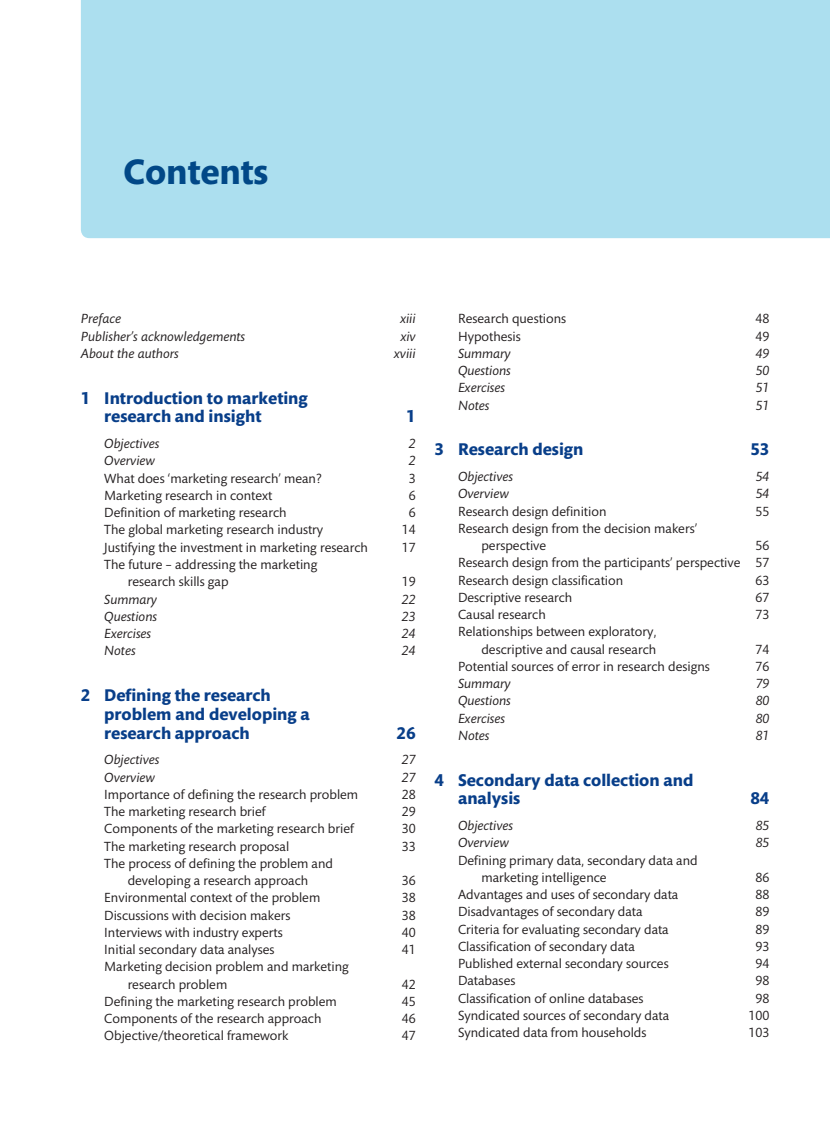
<style>
.page{position:relative;width:830px;height:1127px;background:#fff}
.page>*{position:absolute;margin:0;border:0;box-sizing:border-box;transform-origin:0 0}
.t1{font:700 36px "Mundo Sans Pro";color:#014887}
.t2{font:700 17.25px/18.8px "Mundo Sans Pro";color:#083e89}
.t3{font:13.5px/17.2px "Mundo Sans Pro";color:#231f20}
.t4{font:italic 13.5px "Mundo Sans Pro";color:#231f20}
</style>
<div class="page">
<div style="left:81px;top:0;width:748px;height:238px;background:#acdfef"></div>
<h1 class="t1" style="left:123px;top:151px;width:146px">Contents</h1>
<p class="t4" style="left:81px;top:311px;width:42px">Preface</p>
<p class="t4" style="left:400px;top:311px;width:17px">xiii</p>
<p class="t4" style="left:81px;top:328px;width:166px">Publisher’s acknowledgements</p>
<p class="t4" style="left:400px;top:328px;width:17px">xiv</p>
<p class="t4" style="left:81px;top:345px;width:99px">About the authors</p>
<p class="t4" style="left:394px;top:345px;width:23px">xviii</p>
<p class="t2" style="left:104px;top:389px;width:205px;text-indent:-23px">1 Introduction to marketing research and insight</p>
<p class="t2" style="left:406px;top:407px;width:11px">1</p>
<p class="t4" style="left:104px;top:436px;width:57px">Objectives</p>
<p class="t4" style="left:408px;top:436px;width:8px">2</p>
<p class="t4" style="left:104px;top:453px;width:52px">Overview</p>
<p class="t4" style="left:408px;top:453px;width:8px">2</p>
<p class="t3" style="left:104px;top:470px;width:219px">What does ‘marketing research’ mean?</p>
<p class="t3" style="left:408px;top:470px;width:8px">3</p>
<p class="t3" style="left:104px;top:487px;width:169px">Marketing research in context</p>
<p class="t3" style="left:408px;top:487px;width:8px">6</p>
<p class="t3" style="left:104px;top:504px;width:184px">Definition of marketing research</p>
<p class="t3" style="left:408px;top:504px;width:8px">6</p>
<p class="t3" style="left:104px;top:521px;width:220px">The global marketing research industry</p>
<p class="t3" style="left:401px;top:521px;width:15px">14</p>
<p class="t3" style="left:104px;top:539px;width:265px">Justifying the investment in marketing research</p>
<p class="t3" style="left:401px;top:539px;width:15px">17</p>
<p class="t3" style="left:128px;top:556px;width:191px;text-indent:-23px">The future – addressing the marketing research skills gap</p>
<p class="t3" style="left:401px;top:573px;width:15px">19</p>
<p class="t4" style="left:104px;top:591px;width:54px">Summary</p>
<p class="t4" style="left:402px;top:591px;width:15px">22</p>
<p class="t4" style="left:104px;top:608px;width:54px">Questions</p>
<p class="t4" style="left:402px;top:608px;width:15px">23</p>
<p class="t4" style="left:104px;top:625px;width:48px">Exercises</p>
<p class="t4" style="left:402px;top:625px;width:15px">24</p>
<p class="t4" style="left:104px;top:643px;width:33px">Notes</p>
<p class="t4" style="left:402px;top:643px;width:15px">24</p>
<p class="t2" style="left:104px;top:686px;width:207px;text-indent:-23px">2 Defining the research problem and developing a research approach</p>
<p class="t2" style="left:396px;top:723px;width:21px">26</p>
<p class="t4" style="left:104px;top:752px;width:57px">Objectives</p>
<p class="t4" style="left:402px;top:752px;width:15px">27</p>
<p class="t4" style="left:104px;top:769px;width:52px">Overview</p>
<p class="t4" style="left:402px;top:769px;width:15px">27</p>
<p class="t3" style="left:104px;top:786px;width:255px">Importance of defining the research problem</p>
<p class="t3" style="left:401px;top:786px;width:15px">28</p>
<p class="t3" style="left:104px;top:803px;width:163px">The marketing research brief</p>
<p class="t3" style="left:401px;top:803px;width:15px">29</p>
<p class="t3" style="left:104px;top:820px;width:251px">Components of the marketing research brief</p>
<p class="t3" style="left:401px;top:820px;width:15px">30</p>
<p class="t3" style="left:104px;top:837px;width:186px">The marketing research proposal</p>
<p class="t3" style="left:401px;top:837px;width:15px">33</p>
<p class="t3" style="left:104px;top:855px;width:230px;text-align:center">The process of defining the problem and developing a research approach</p>
<p class="t3" style="left:401px;top:872px;width:15px">36</p>
<p class="t3" style="left:104px;top:889px;width:217px">Environmental context of the problem</p>
<p class="t3" style="left:401px;top:889px;width:15px">38</p>
<p class="t3" style="left:104px;top:906px;width:188px">Discussions with decision makers</p>
<p class="t3" style="left:401px;top:906px;width:15px">38</p>
<p class="t3" style="left:104px;top:924px;width:180px">Interviews with industry experts</p>
<p class="t3" style="left:401px;top:924px;width:15px">40</p>
<p class="t3" style="left:104px;top:941px;width:172px">Initial secondary data analyses</p>
<p class="t3" style="left:401px;top:941px;width:15px">41</p>
<p class="t3" style="left:128px;top:958px;width:222px;text-indent:-23px">Marketing decision problem and marketing research problem</p>
<p class="t3" style="left:401px;top:975px;width:15px">42</p>
<p class="t3" style="left:104px;top:993px;width:234px">Defining the marketing research problem</p>
<p class="t3" style="left:401px;top:993px;width:15px">45</p>
<p class="t3" style="left:104px;top:1010px;width:218px">Components of the research approach</p>
<p class="t3" style="left:401px;top:1010px;width:15px">46</p>
<p class="t3" style="left:104px;top:1027px;width:185px">Objective/theoretical framework</p>
<p class="t3" style="left:401px;top:1027px;width:15px">47</p>
<p class="t3" style="left:458px;top:310px;width:110px">Research questions</p>
<p class="t3" style="left:755px;top:310px;width:15px">48</p>
<p class="t3" style="left:458px;top:327px;width:64px">Hypothesis</p>
<p class="t3" style="left:755px;top:327px;width:15px">49</p>
<p class="t4" style="left:458px;top:345px;width:54px">Summary</p>
<p class="t4" style="left:755px;top:345px;width:15px">49</p>
<p class="t4" style="left:458px;top:363px;width:54px">Questions</p>
<p class="t4" style="left:755px;top:363px;width:15px">50</p>
<p class="t4" style="left:458px;top:380px;width:48px">Exercises</p>
<p class="t4" style="left:755px;top:380px;width:15px">51</p>
<p class="t4" style="left:458px;top:397px;width:33px">Notes</p>
<p class="t4" style="left:755px;top:397px;width:15px">51</p>
<p class="t2" style="left:434px;top:440px;width:150px">3 Research design</p>
<p class="t2" style="left:750px;top:440px;width:21px">53</p>
<p class="t4" style="left:458px;top:469px;width:57px">Objectives</p>
<p class="t4" style="left:755px;top:469px;width:15px">54</p>
<p class="t4" style="left:458px;top:486px;width:52px">Overview</p>
<p class="t4" style="left:755px;top:486px;width:15px">54</p>
<p class="t3" style="left:458px;top:502px;width:150px">Research design definition</p>
<p class="t3" style="left:755px;top:502px;width:15px">55</p>
<p class="t3" style="left:481px;top:520px;width:217px;text-indent:-23px">Research design from the decision makers’ perspective</p>
<p class="t3" style="left:458px;top:537px;width:313px;text-align:justify;text-indent:297px">56<br>Research design from the participants’ perspective 57<br>Research design classification</p>
<p class="t3" style="left:755px;top:571px;width:15px">63</p>
<p class="t3" style="left:458px;top:589px;width:116px">Descriptive research</p>
<p class="t3" style="left:755px;top:589px;width:15px">67</p>
<p class="t3" style="left:458px;top:606px;width:89px">Causal research</p>
<p class="t3" style="left:755px;top:606px;width:15px">73</p>
<p class="t3" style="left:458px;top:623px;width:200px;text-align:right">Relationships between exploratory, descriptive and causal research</p>
<p class="t3" style="left:755px;top:640px;width:15px">74</p>
<p class="t3" style="left:458px;top:658px;width:253px">Potential sources of error in research designs</p>
<p class="t3" style="left:755px;top:658px;width:15px">76</p>
<p class="t4" style="left:458px;top:676px;width:54px">Summary</p>
<p class="t4" style="left:755px;top:676px;width:15px">79</p>
<p class="t4" style="left:458px;top:693px;width:54px">Questions</p>
<p class="t4" style="left:755px;top:693px;width:15px">80</p>
<p class="t4" style="left:458px;top:710px;width:48px">Exercises</p>
<p class="t4" style="left:755px;top:710px;width:15px">80</p>
<p class="t4" style="left:458px;top:727px;width:33px">Notes</p>
<p class="t4" style="left:755px;top:727px;width:15px">81</p>
<p class="t2" style="left:458px;top:770px;width:237px;text-indent:-23px">4 Secondary data collection and analysis</p>
<p class="t2" style="left:750px;top:789px;width:21px">84</p>
<p class="t4" style="left:458px;top:818px;width:57px">Objectives</p>
<p class="t4" style="left:755px;top:818px;width:15px">85</p>
<p class="t4" style="left:458px;top:835px;width:52px">Overview</p>
<p class="t4" style="left:755px;top:835px;width:15px">85</p>
<p class="t3" style="left:481px;top:851px;width:218px;text-indent:-23px">Defining primary data, secondary data and marketing intelligence</p>
<p class="t3" style="left:755px;top:869px;width:15px">86</p>
<p class="t3" style="left:458px;top:886px;width:222px">Advantages and uses of secondary data</p>
<p class="t3" style="left:755px;top:886px;width:15px">88</p>
<p class="t3" style="left:458px;top:903px;width:186px">Disadvantages of secondary data</p>
<p class="t3" style="left:755px;top:903px;width:15px">89</p>
<p class="t3" style="left:458px;top:920px;width:212px">Criteria for evaluating secondary data</p>
<p class="t3" style="left:755px;top:920px;width:15px">89</p>
<p class="t3" style="left:458px;top:938px;width:178px">Classification of secondary data</p>
<p class="t3" style="left:755px;top:938px;width:15px">93</p>
<p class="t3" style="left:458px;top:955px;width:212px">Published external secondary sources</p>
<p class="t3" style="left:755px;top:955px;width:15px">94</p>
<p class="t3" style="left:458px;top:972px;width:59px">Databases</p>
<p class="t3" style="left:755px;top:972px;width:15px">98</p>
<p class="t3" style="left:458px;top:989px;width:187px">Classification of online databases</p>
<p class="t3" style="left:755px;top:989px;width:15px">98</p>
<p class="t3" style="left:458px;top:1007px;width:212px">Syndicated sources of secondary data</p>
<p class="t3" style="left:748px;top:1007px;width:22px">100</p>
<p class="t3" style="left:458px;top:1024px;width:190px">Syndicated data from households</p>
<p class="t3" style="left:748px;top:1024px;width:22px">103</p>
</div>
